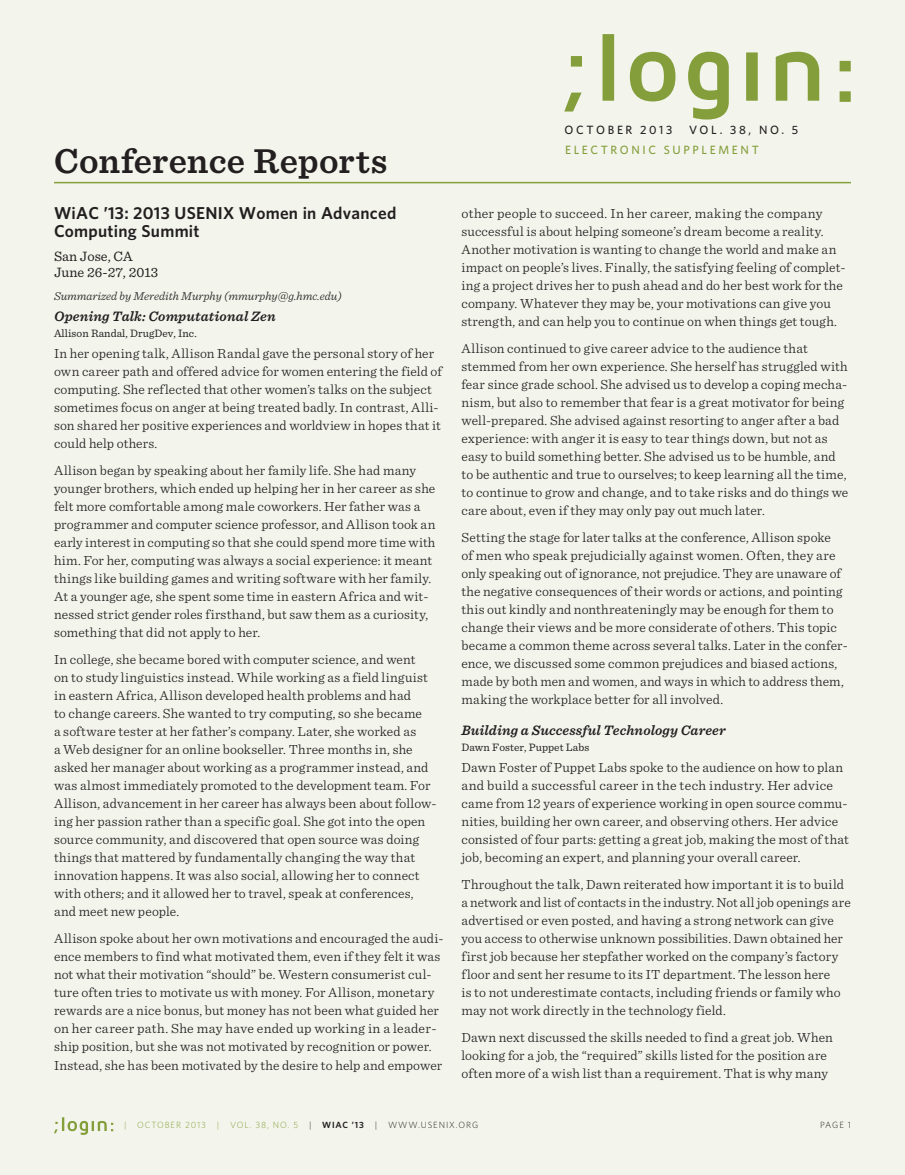
<style>
.page{position:relative;width:905px;height:1175px;background:#fff}
.page>*{position:absolute;margin:0;border:0;box-sizing:border-box;transform-origin:0 0}
.t1{font:600 36px "Sentinel";letter-spacing:.01em;color:#231f20}
.t2{font:600 17.25px/18px "Whitney";letter-spacing:.015em;color:#231f20}
.t3{font:italic 600 14.25px "Sentinel";letter-spacing:.01em;color:#231f20}
.t4{font:14.25px/15.8px "Sentinel";color:#231f20}
.t5{font:300 13.8px/18px "Sentinel";letter-spacing:.01em;color:#231f20}
.t6{font:italic 300 12px "Sentinel";color:#231f20}
.t7{font:500 12px "Whitney";letter-spacing:.22em;color:#231f20}
.t8{font:500 12px "Whitney";letter-spacing:.215em;color:#849e3c}
.t9{font:11.25px "Sentinel";letter-spacing:.005em;color:#231f20}
.t10{font:300 9px "Whitney";letter-spacing:.1em;color:#849e3c}
.t11{font:300 9px "Whitney";color:#231f20}
.s1{color:#231f20}
.s2{font-weight:600;color:#231f20}
</style>
<div class="page">
<div style="left:0;top:0;width:904px;height:1174px;background:#f3f5ec"></div>
<svg style="left:564px;top:34px;width:286px;height:86px"></svg>
<svg style="left:54px;top:1117px;width:59px;height:17px"></svg>
<hr style="left:54px;top:182px;width:796px;height:1px;background:#849e3c">
<h1 class="t1" style="left:54px;top:133px;width:335px">Conference Reports</h1>
<p class="t2" style="left:54px;top:203px;width:344px">WiAC ’13: 2013 USENIX Women in Advanced<br>Computing Summit</p>
<p class="t4" style="left:54px;top:248px;width:106px">San Jose, CA<br>June 26-27, 2013</p>
<p class="t6" style="left:54px;top:287px;width:289px">Summarized by Meredith Murphy (mmurphy@g.hmc.edu)</p>
<p class="t3" style="left:54px;top:306px;width:223px">Opening Talk: Computational Zen</p>
<p class="t9" style="left:54px;top:325px;width:144px">Allison Randal, DrugDev, Inc.</p>
<p class="t5" style="left:54px;top:343px;width:389px">In her opening talk, Allison Randal gave the personal story of her own career path and offered advice for women entering the field of computing. She reflected that other women’s talks on the subject sometimes focus on anger at being treated badly. In contrast, Alli&shy;son shared her positive experiences and worldview in hopes that it could help others.</p>
<p class="t5" style="left:54px;top:460px;width:383px">Allison began by speaking about her family life. She had many younger brothers, which ended up helping her in her career as she felt more comfortable among male coworkers. Her father was a programmer and computer science professor, and Allison took an early interest in computing so that she could spend more time with him. For her, computing was always a social experience: it meant things like building games and writing software with her family.<br>At a younger age, she spent some time in eastern Africa and wit&shy;nessed strict gender roles firsthand, but saw them as a curiosity, something that did not apply to her.</p>
<p class="t5" style="left:54px;top:649px;width:384px">In college, she became bored with computer science, and went<br>on to study linguistics instead. While working as a field linguist in eastern Africa, Allison developed health problems and had<br>to change careers. She wanted to try computing, so she became<br>a software tester at her father’s company. Later, she worked as<br>a Web designer for an online bookseller. Three months in, she asked her manager about working as a programmer instead, and was almost immediately promoted to the development team. For Allison, advancement in her career has always been about follow&shy;ing her passion rather than a specific goal. She got into the open source community, and discovered that open source was doing things that mattered by fundamentally changing the way that innovation happens. It was also social, allowing her to connect with others; and it allowed her to travel, speak at conferences, and meet new people.</p>
<p class="t5" style="left:54px;top:928px;width:391px">Allison spoke about her own motivations and encouraged the audi&shy;ence members to find what motivated them, even if they felt it was not what their motivation “should” be. Western consumerist cul&shy;ture often tries to motivate us with money. For Allison, monetary rewards are a nice bonus, but money has not been what guided her on her career path. She may have ended up working in a leader&shy;ship position, but she was not motivated by recognition or power.<br>Instead, she has been motivated by the desire to help and empower</p>
<p class="t7" style="left:564px;top:122px;width:109px">OCTOBER 2013</p>
<p class="t7" style="left:689px;top:122px;width:111px">VOL. 38, NO. 5</p>
<p class="t8" style="left:565px;top:141px;width:195px">EL ECTRONIC SUPPL EMENT</p>
<p class="t5" style="left:461px;top:204px;width:385px">other people to succeed. In her career, making the company successful is about helping someone’s dream become a reality.<br>Another motivation is wanting to change the world and make an impact on people’s lives. Finally, the satisfying feeling of complet&shy;ing a project drives her to push ahead and do her best work for the company. Whatever they may be, your motivations can give you strength, and can help you to continue on when things get tough.</p>
<p class="t5" style="left:461px;top:339px;width:388px">Allison continued to give career advice to the audience that stemmed from her own experience. She herself has struggled with fear since grade school. She advised us to develop a coping mecha&shy;nism, but also to remember that fear is a great motivator for being well-prepared. She advised against resorting to anger after a bad experience: with anger it is easy to tear things down, but not as easy to build something better. She advised us to be humble, and to be authentic and true to ourselves; to keep learning all the time, to continue to grow and change, and to take risks and do things we care about, even if they may only pay out much later.</p>
<p class="t5" style="left:461px;top:527px;width:388px">Setting the stage for later talks at the conference, Allison spoke<br>of men who speak prejudicially against women. Often, they are only speaking out of ignorance, not prejudice. They are unaware of the negative consequences of their words or actions, and pointing this out kindly and nonthreateningly may be enough for them to change their views and be more considerate of others. This topic became a common theme across several talks. Later in the confer&shy;ence, we discussed some common prejudices and biased actions, made by both men and women, and ways in which to address them, making the workplace better for all involved.</p>
<p class="t3" style="left:461px;top:719px;width:266px">Building a Successful Technology Career</p>
<p class="t9" style="left:461px;top:738px;width:129px">Dawn Foster, Puppet Labs</p>
<p class="t5" style="left:461px;top:757px;width:389px">Dawn Foster of Puppet Labs spoke to the audience on how to plan and build a successful career in the tech industry. Her advice came from 12 years of experience working in open source commu&shy;nities, building her own career, and observing others. Her advice consisted of four parts: getting a great job, making the most of that job, becoming an expert, and planning your overall career.</p>
<p class="t5" style="left:461px;top:874px;width:391px">Throughout the talk, Dawn reiterated how important it is to build a network and list of contacts in the industry. Not all job openings are advertised or even posted, and having a strong network can give you access to otherwise unknown possibilities. Dawn obtained her first job because her stepfather worked on the company’s factory floor and sent her resume to its IT department. The lesson here<br>is to not underestimate contacts, including friends or family who may not work directly in the technology field.</p>
<p class="t5" style="left:461px;top:1027px;width:373px">Dawn next discussed the skills needed to find a great job. When looking for a job, the “required” skills listed for the position are often more of a wish list than a requirement. That is why many</p>
<p class="t10" style="left:124px;top:1119px;width:355px">| OCTOBER 2013 | VOL. 38, NO. 5 <span class="s1">|</span> <span class="s2">WiAC ’13</span> <span class="s1">| WWW.USEN IX.ORG</span></p>
<p class="t11" style="left:820px;top:1119px;width:32px">PAG E 1</p>
</div>
